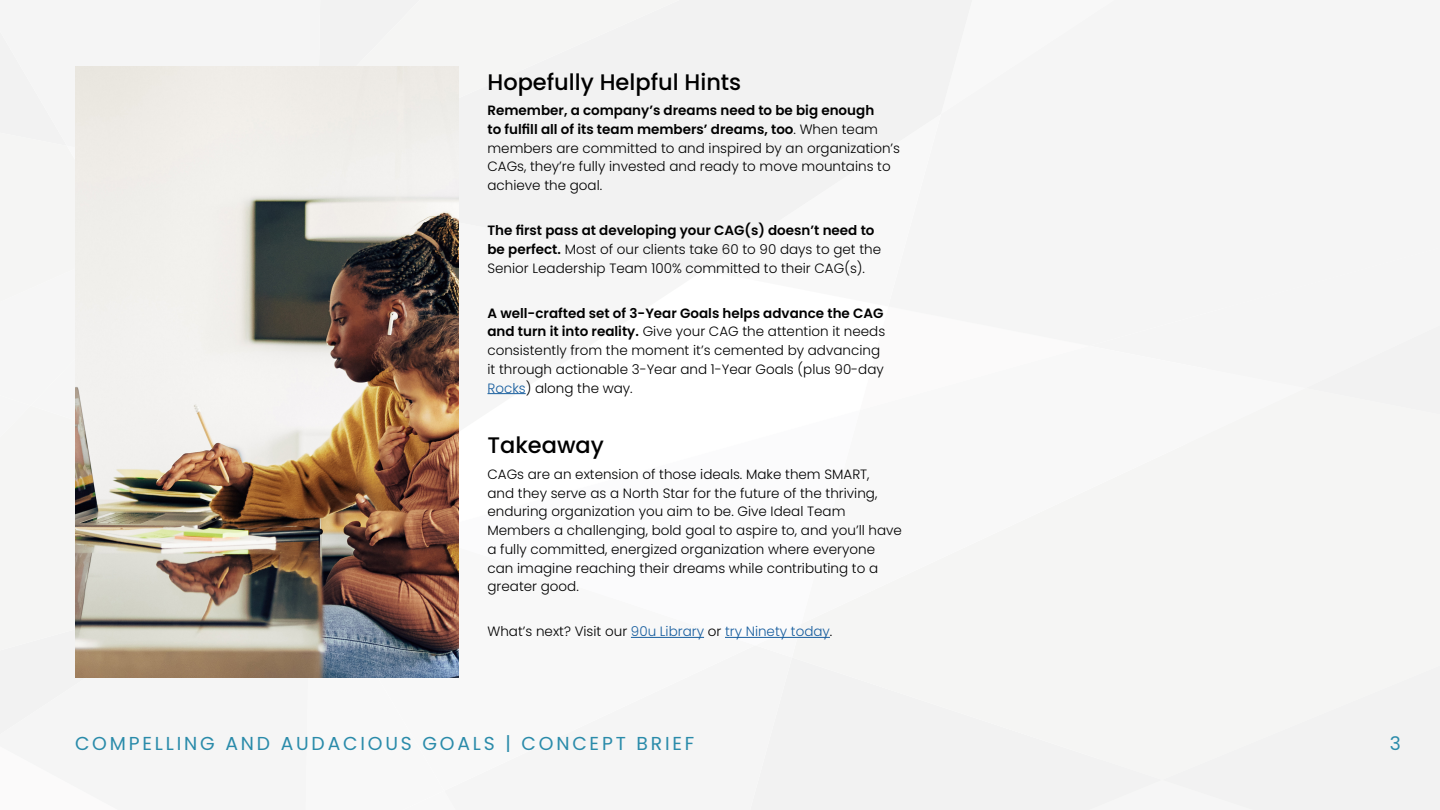
<style>
.page{position:relative;width:1440px;height:810px;background:#f5f5f5}
.page>*{position:absolute;margin:0;border:0;box-sizing:border-box;transform-origin:0 0}
.Section_Title_-_Popp{font:500 22.5px "Poppins";color:#000}
.Product_-_Title_Popp{font:18.75px "Poppins";letter-spacing:.15em;color:#2a8baa}
.Body{font:300 13.5px/18.8px "Poppins";color:#000}
.Body-2{font:300 13.5px "Poppins";color:#175d9e}
.s1{font-weight:600}
.s2{color:#175d9e}
.s3{color:#000}
</style>
<div class="page">
<img style="left:75px;top:66px;width:383px;height:612px">
<hr style="left:488px;top:393px;width:38px;height:1px;background:#175d9e">
<hr style="left:631px;top:637px;width:73px;height:1px;background:#175d9e">
<hr style="left:725px;top:637px;width:105px;height:1px;background:#175d9e">
<p class="Section_Title_-_Popp" style="left:488px;top:69px;width:255px">Hopefully Helpful Hints</p>
<p class="Body" style="left:488px;top:101px;width:414px"><span class="s1">Remember, a company’s dreams need to be big enough<br>to fulfill all of its team members’ dreams, too</span>. When team members are committed to and inspired by an organization’s CAGs, they’re fully invested and ready to move mountains to achieve the goal.</p>
<p class="Body" style="left:488px;top:221px;width:395px"><span class="s1">The first pass at developing your CAG(s) doesn’t need to be perfect.</span> Most of our clients take 60 to 90 days to get the<br>Senior Leadership Team 100% committed to their CAG(s).</p>
<p class="Body" style="left:488px;top:304px;width:399px"><span class="s1">A well-crafted set of 3-Year Goals helps advance the CAG and turn it into reality.</span> Give your CAG the attention it needs consistently from the moment it’s cemented by advancing it through actionable 3-Year and 1-Year Goals (plus 90-day <span class="s2">Rocks</span>) along the way.</p>
<p class="Section_Title_-_Popp" style="left:488px;top:432px;width:118px">Takeaway</p>
<p class="Body" style="left:488px;top:465px;width:416px">CAGs are an extension of those ideals. Make them SMART,<br>and they serve as a North Star for the future of the thriving, enduring organization you aim to be. Give Ideal Team Members a challenging, bold goal to aspire to, and you’ll have a fully committed, energized organization where everyone can imagine reaching their dreams while contributing to a greater good.</p>
<p class="Body-2" style="left:488px;top:624px;width:346px"><span class="s3">What’s next? Visit our</span> 90u Library <span class="s3">or</span> try Ninety today<span class="s3">.</span></p>
<p class="Product_-_Title_Popp" style="left:75px;top:732px;width:621px">COMPELLING AND AUDACIOUS GOALS | CONCEPT BRIEF</p>
<h2 class="Product_-_Title_Popp" style="left:1390px;top:732px;width:13px">3</h2>
</div>
